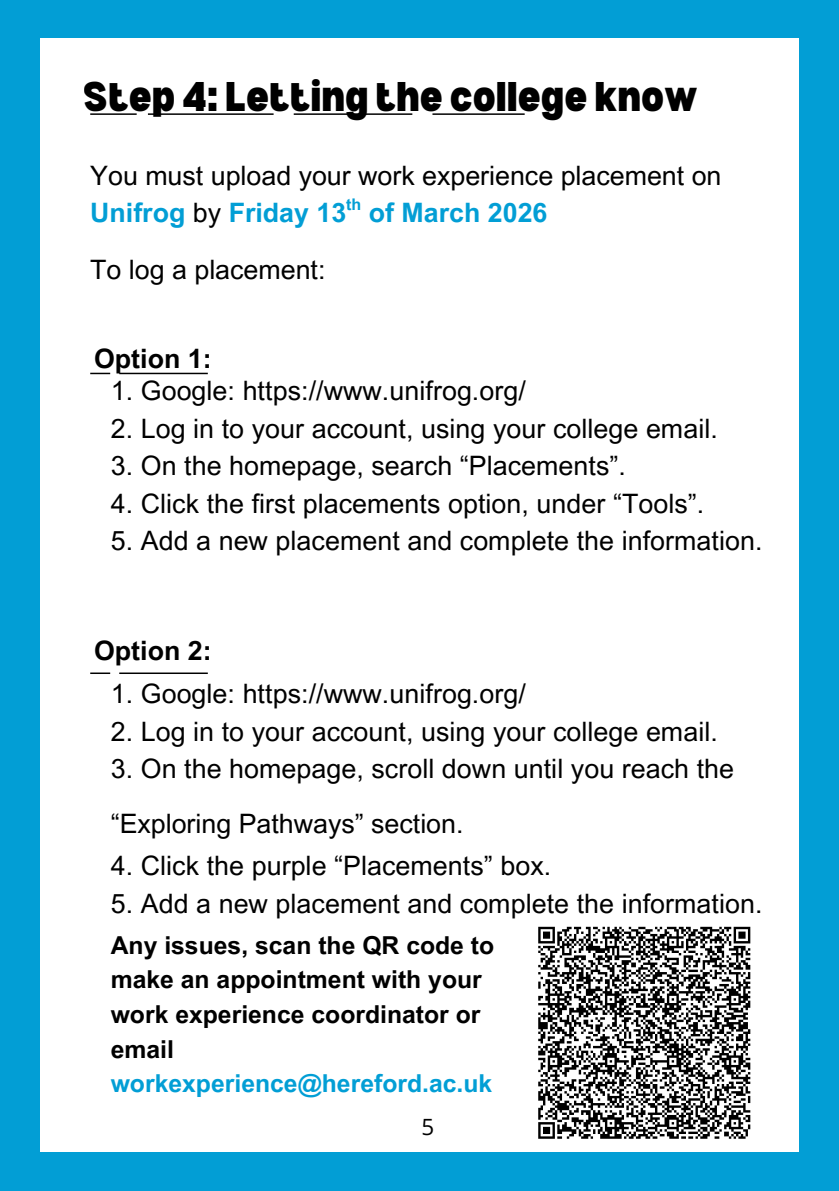
<style>
.page{position:relative;width:839px;height:1191px;background:#fff}
.page>*{position:absolute;margin:0;border:0;box-sizing:border-box;transform-origin:0 0}
.t1{font:900 semi-condensed 40.6px "Bernoru";color:#000}
.t2{font:26.8px/37.4px "Arial MT Pro";letter-spacing:.005em;color:#000}
.t3{font:700 26.8px "Arial MT Pro";color:#000}
.t4{font:700 24.8px/34.6px "Arial MT Pro";color:#000}
.t5{font:700 24.8px "Arial MT Pro";color:#029ed5}
.t6{font:22.4px "Open Sans";color:#000}
.t7{font:700 16px "Arial MT Pro";color:#029ed5}
.s1{font-weight:700;color:#029ed5}
</style>
<div class="page">
<div style="left:0;top:0;width:838px;height:1190px;background:#029ed5"></div>
<div style="left:40px;top:39px;width:758px;height:1113px;background:#fff"></div>
<hr style="left:90px;top:113px;width:434px;height:2px;background:#000">
<hr style="left:90px;top:373px;width:118px;height:1px;background:#000">
<hr style="left:90px;top:673px;width:118px;height:1px;background:#000">
<svg style="left:538px;top:926px;width:213px;height:213px"></svg>
<h1 class="t1" style="left:84px;top:73px;width:614px">Step 4: Letting the college know</h1>
<p class="t2" style="left:90px;top:160px;width:632px">You must upload your work experience placement on<br><span class="s1">Unifrog</span> by <span class="s1">Friday 13 of March 2026</span></p>
<p class="t7" style="left:346px;top:199px;width:17px">th</p>
<p class="t2" style="left:90px;top:254px;width:237px">To log a placement:</p>
<p class="t3" style="left:94px;top:348px;width:119px">Option 1:</p>
<p class="t2" style="left:111px;top:376px;width:416px">1. Google: https://www.unifrog.org/</p>
<p class="t2" style="left:111px;top:413px;width:608px">2. Log in to your account, using your college email.</p>
<p class="t2" style="left:111px;top:451px;width:517px">3. On the homepage, search “Placements”.</p>
<p class="t2" style="left:111px;top:488px;width:595px">4. Click the first placements option, under “Tools”.</p>
<p class="t2" style="left:111px;top:526px;width:653px">5. Add a new placement and complete the information.</p>
<p class="t3" style="left:94px;top:641px;width:119px">Option 2:</p>
<p class="t2" style="left:111px;top:679px;width:416px">1. Google: https://www.unifrog.org/</p>
<p class="t2" style="left:111px;top:716px;width:608px">2. Log in to your account, using your college email.</p>
<p class="t2" style="left:111px;top:745px;width:625px;line-height:54.8px">3. On the homepage, scroll down until you reach the “Exploring Pathways” section.</p>
<p class="t2" style="left:111px;top:850px;width:442px">4. Click the purple “Placements” box.</p>
<p class="t2" style="left:111px;top:888px;width:653px">5. Add a new placement and complete the information.</p>
<p class="t4" style="left:111px;top:931px;width:385px">Any issues, scan the QR code to make an appointment with your work experience coordinator or email</p>
<p class="t5" style="left:111px;top:1074px;width:383px">workexperience@hereford.ac.uk</p>
<p class="t6" style="left:421px;top:1111px;width:14px">5</p>
</div>
